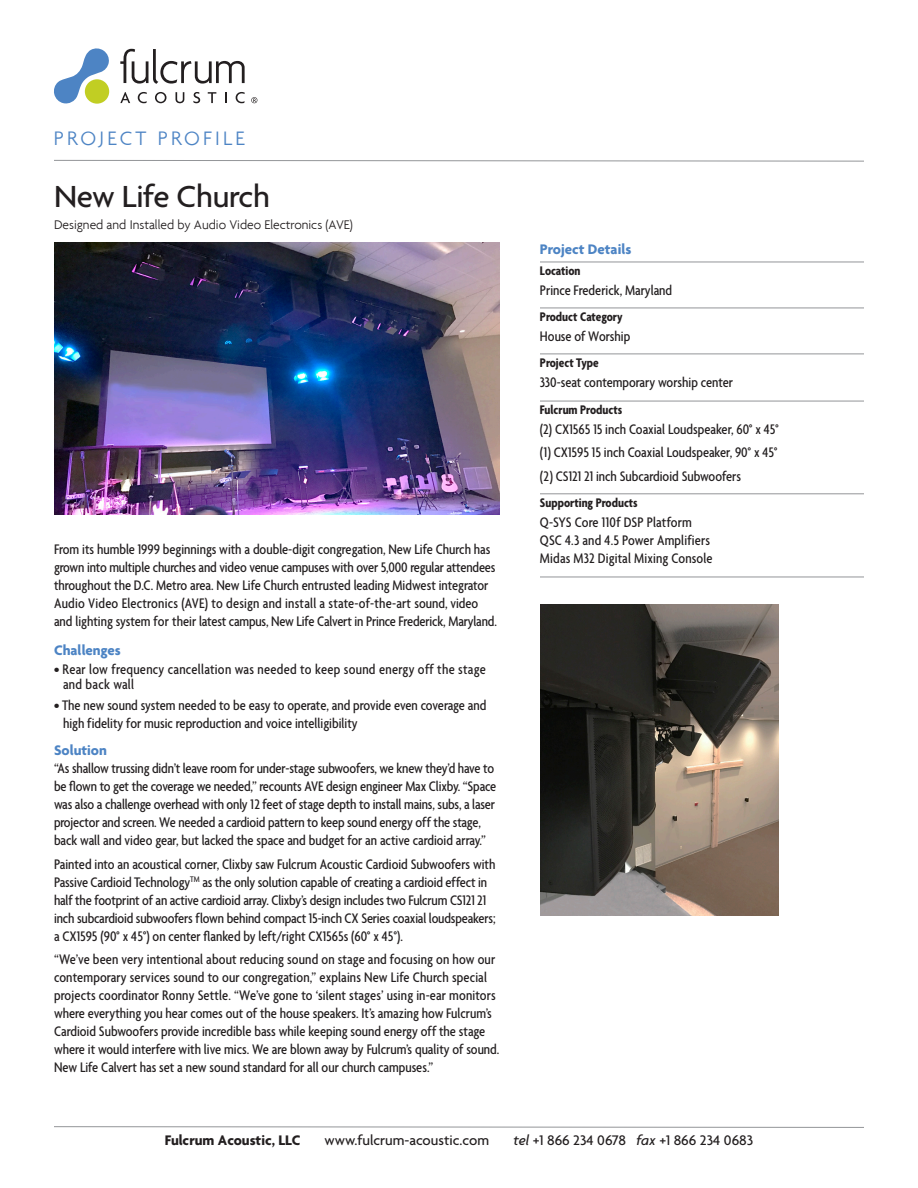
<style>
.page{position:relative;width:918px;height:1188px;background:#fff}
.page>*{position:absolute;margin:0;border:0;box-sizing:border-box;transform-origin:0 0}
.t1{font:500 33px "Agenda";letter-spacing:-.01em;color:#231f20}
.t2{font:300 21px "Agenda";letter-spacing:.15em;color:#4d84c4}
.body{font:500 condensed 15px/18px "Agenda";letter-spacing:-.01em;color:#231f20}
.blue_head{font:500 condensed 15px/18px "Agenda";color:#231f20}
.data{font:500 condensed 15px/18px "Agenda";color:#231f20}
.blue_head-2{font:500 condensed 15px/15px "Agenda";letter-spacing:.02em;color:#231f20}
.t3{font:500 15px "Agenda";color:#231f20}
.blue_head-3{font:700 15px "Agenda";color:#4d84c4}
.t4{font:700 15px "Agenda";color:#231f20}
.data_head{font:700 condensed 13.5px "Agenda";color:#231f20}
.blue_head-4{font:300 13.5px "Agenda";color:#231f20}
.s1{font-weight:700}
.s2{font-weight:700;font-stretch:normal;color:#4d84c4}
.s3{font-style:italic}
</style>
<div class="page">
<svg style="left:54px;top:1126px;width:810px;height:2px;background:#c8c9ca"></svg>
<svg style="left:54px;top:48px;width:55px;height:56px"></svg>
<svg style="left:120px;top:49px;width:125px;height:35px"></svg>
<svg style="left:120px;top:92px;width:10px;height:11px"></svg>
<svg style="left:138px;top:92px;width:9px;height:11px"></svg>
<svg style="left:155px;top:92px;width:12px;height:11px"></svg>
<svg style="left:176px;top:92px;width:8px;height:11px"></svg>
<svg style="left:193px;top:92px;width:7px;height:11px"></svg>
<svg style="left:208px;top:92px;width:8px;height:11px"></svg>
<svg style="left:225px;top:92px;width:2px;height:11px"></svg>
<svg style="left:236px;top:92px;width:9px;height:11px"></svg>
<svg style="left:251px;top:97px;width:6px;height:6px"></svg>
<svg style="left:54px;top:160px;width:810px;height:2px"></svg>
<hr style="left:540px;top:262px;width:324px;height:1px;background:#939598">
<hr style="left:540px;top:308px;width:324px;height:1px;background:#939598">
<hr style="left:540px;top:354px;width:324px;height:1px;background:#939598">
<hr style="left:540px;top:401px;width:324px;height:1px;background:#939598">
<hr style="left:540px;top:493px;width:324px;height:1px;background:#939598">
<hr style="left:540px;top:577px;width:324px;height:1px;background:#939598">
<img style="left:54px;top:243px;width:445px;height:271px">
<img style="left:540px;top:604px;width:239px;height:312px">
<h2 class="t2" style="left:54px;top:125px;width:192px">PROJECT PROFILE</h2>
<p class="t1" style="left:54px;top:176px;width:217px">New Life Church</p>
<p class="blue_head-4" style="left:54px;top:217px;width:301px">Designed and Installed by Audio Video Electronics (AVE)</p>
<p class="blue_head" style="left:54px;top:541px;width:444px">From its humble 1999 beginnings with a double-digit congregation, New Life Church has grown into multiple churches and video venue campuses with over 5,000 regular attendees throughout the D.C. Metro area. New Life Church entrusted leading Midwest integrator Audio Video Electronics (AVE) to design and install a state-of-the-art sound, video and lighting system for their latest campus, New Life Calvert in Prince Frederick, Maryland.</p>
<p class="blue_head-3" style="left:54px;top:641px;width:68px">Challenges</p>
<p class="blue_head-2" style="left:63px;top:663px;width:424px;text-indent:-9px"><span class="s1">•</span> Rear low frequency cancellation was needed to keep sound energy off the stage and back wall</p>
<p class="blue_head" style="left:63px;top:697px;width:425px;text-indent:-9px"><span class="s1">•</span> The new sound system needed to be easy to operate, and provide even coverage and high fidelity for music reproduction and voice intelligibility</p>
<p class="body" style="left:54px;top:742px;width:444px"><span class="s2">Solution<br></span>“As shallow trussing didn’t leave room for under-stage subwoofers, we knew they’d have to be flown to get the coverage we needed,” recounts AVE design engineer Max Clixby. “Space was also a challenge overhead with only 12 feet of stage depth to install mains, subs, a laser projector and screen. We needed a cardioid pattern to keep sound energy off the stage, back wall and video gear, but lacked the space and budget for an active cardioid array.”</p>
<p class="body" style="left:54px;top:856px;width:443px">Painted into an acoustical corner, Clixby saw Fulcrum Acoustic Cardioid Subwoofers with Passive Cardioid Technology<sup>TM</sup> as the only solution capable of creating a cardioid effect in half the footprint of an active cardioid array. Clixby’s design includes two Fulcrum CS121 21 inch subcardioid subwoofers flown behind compact 15-inch CX Series coaxial loudspeakers; a CX1595 (90° x 45°) on center flanked by left/right CX1565s (60° x 45°).</p>
<p class="body" style="left:54px;top:951px;width:447px">“We’ve been very intentional about reducing sound on stage and focusing on how our contemporary services sound to our congregation,” explains New Life Church special projects coordinator Ronny Settle. “We’ve gone to ‘silent stages’ using in-ear monitors where everything you hear comes out of the house speakers. It’s amazing how Fulcrum’s Cardioid Subwoofers provide incredible bass while keeping sound energy off the stage where it would interfere with live mics. We are blown away by Fulcrum’s quality of sound.<br>New Life Calvert has set a new sound standard for all our church campuses.”</p>
<p class="blue_head-3" style="left:540px;top:240px;width:93px">Project Details</p>
<p class="data_head" style="left:540px;top:263px;width:42px">Location</p>
<p class="data" style="left:540px;top:282px;width:134px">Prince Frederick, Maryland</p>
<p class="data_head" style="left:540px;top:309px;width:84px">Product Category</p>
<p class="data" style="left:540px;top:328px;width:92px">House of Worship</p>
<p class="data_head" style="left:540px;top:355px;width:60px">Project Type</p>
<p class="data" style="left:540px;top:374px;width:195px">330-seat contemporary worship center</p>
<p class="data_head" style="left:540px;top:402px;width:84px">Fulcrum Products</p>
<p class="data" style="left:540px;top:421px;width:241px">(2) CX1565 15 inch Coaxial Loudspeaker, 60° x 45°</p>
<p class="data" style="left:540px;top:445px;width:239px">(1) CX1595 15 inch Coaxial Loudspeaker, 90° x 45°</p>
<p class="data" style="left:540px;top:468px;width:203px">(2) CS121 21 inch Subcardioid Subwoofers</p>
<p class="data_head" style="left:540px;top:495px;width:99px">Supporting Products</p>
<p class="data" style="left:540px;top:514px;width:174px">Q-SYS Core 110f DSP Platform<br>QSC 4.3 and 4.5 Power Amplifiers<br>Midas M32 Digital Mixing Console</p>
<p class="t4" style="left:165px;top:1130px;width:137px">Fulcrum Acoustic, LLC</p>
<p class="t3" style="left:325px;top:1131px;width:166px">www.fulcrum-acoustic.com</p>
<p class="t3" style="left:513px;top:1131px;width:241px"><span class="s3">tel</span> +1 866 234 0678 <span class="s3">fax</span> +1 866 234 0683</p>
</div>
